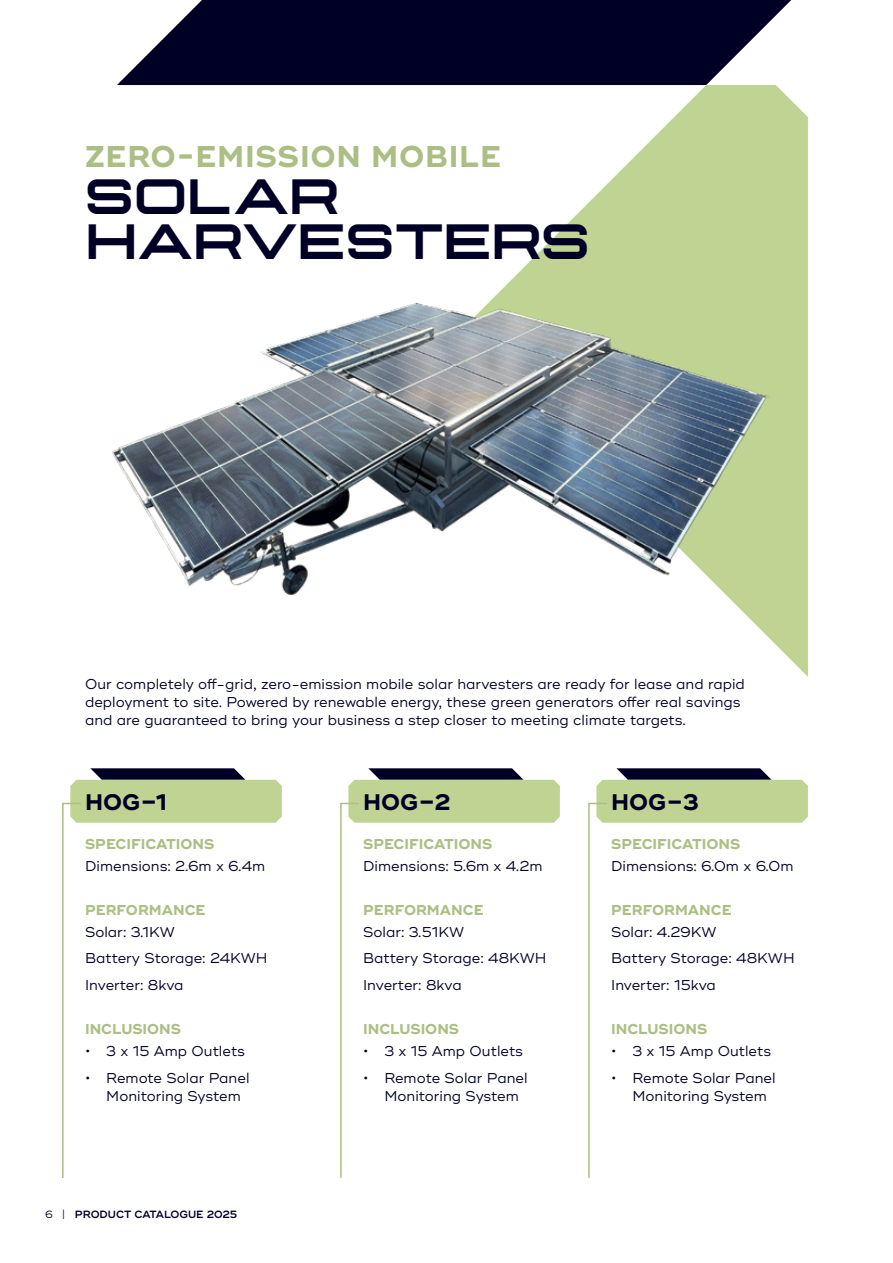
<style>
.page{position:relative;width:893px;height:1263px;background:#fff}
.page>*{position:absolute;margin:0;border:0;box-sizing:border-box;transform-origin:0 0}
.t1{font:900 49.5px/45px "Technovier";color:#000027}
.t2{font:700 30px "Ridley Grotesk";letter-spacing:.025em;color:#abbf84}
.t3{font:700 22.5px "Ridley Grotesk";color:#000027}
.t4{font:14.25px/26.5px "Ridley Grotesk";color:#000027}
.t5{font:700 14.25px "Ridley Grotesk";color:#abbf84}
.t6{font:600 10.5px "Ridley Grotesk";letter-spacing:-.005em;color:#000027}
.s1{font-weight:400}
</style>
<div class="page">
<svg style="left:461px;top:85px;width:347px;height:592px"></svg>
<svg style="left:117px;top:0;width:674px;height:85px;background:#202042"></svg>
<img style="left:112px;top:253px;width:678px;height:378px">
<svg style="left:62px;top:768px;width:220px;height:410px"></svg>
<svg style="left:340px;top:768px;width:220px;height:410px"></svg>
<svg style="left:588px;top:768px;width:220px;height:410px"></svg>
<h2 class="t2" style="left:85px;top:138px;width:417px">ZERO-EMISSION MOBILE</h2>
<h1 class="t1" style="left:85px;top:173px;width:506px">SOLAR<br>HARVESTERS</h1>
<p class="t4" style="left:85px;top:675px;width:661px;line-height:18px">Our completely off-grid, zero-emission mobile solar harvesters are ready for lease and rapid deployment to site. Powered by renewable energy, these green generators offer real savings and are guaranteed to bring your business a step closer to meeting climate targets.</p>
<h3 class="t3" style="left:85px;top:789px;width:83px">HOG–1</h3>
<p class="t5" style="left:85px;top:835px;width:131px">SPECIFICATIONS</p>
<p class="t4" style="left:85px;top:853px;width:182px">Dimensions: 2.6m x 6.4m</p>
<p class="t5" style="left:85px;top:901px;width:122px">PERFORMANCE</p>
<p class="t4" style="left:85px;top:919px;width:184px">Solar: 3.1KW<br>Battery Storage: 24KWH<br>Inverter: 8kva</p>
<p class="t5" style="left:85px;top:1020px;width:98px">INCLUSIONS</p>
<p class="t4" style="left:85px;top:1038px;width:162px">• 3 x 15 Amp Outlets</p>
<p class="t4" style="left:106px;top:1069px;width:145px;line-height:18px;text-indent:-21px">• Remote Solar Panel<br>Monitoring System</p>
<p class="t6" style="left:45px;top:1208px;width:194px"><span class="s1">6 |</span> PRODUCT CATALOGUE 2025</p>
<h3 class="t3" style="left:363px;top:789px;width:89px">HOG–2</h3>
<p class="t5" style="left:363px;top:835px;width:131px">SPECIFICATIONS</p>
<p class="t4" style="left:363px;top:853px;width:181px">Dimensions: 5.6m x 4.2m</p>
<p class="t5" style="left:363px;top:901px;width:122px">PERFORMANCE</p>
<p class="t4" style="left:363px;top:919px;width:185px">Solar: 3.51KW<br>Battery Storage: 48KWH<br>Inverter: 8kva</p>
<p class="t5" style="left:363px;top:1020px;width:98px">INCLUSIONS</p>
<p class="t4" style="left:363px;top:1038px;width:162px">• 3 x 15 Amp Outlets</p>
<p class="t4" style="left:384px;top:1069px;width:145px;line-height:18px;text-indent:-21px">• Remote Solar Panel<br>Monitoring System</p>
<h3 class="t3" style="left:611px;top:789px;width:89px">HOG–3</h3>
<p class="t5" style="left:611px;top:835px;width:131px">SPECIFICATIONS</p>
<p class="t4" style="left:611px;top:853px;width:184px">Dimensions: 6.0m x 6.0m</p>
<p class="t5" style="left:611px;top:901px;width:122px">PERFORMANCE</p>
<p class="t4" style="left:611px;top:919px;width:185px">Solar: 4.29KW<br>Battery Storage: 48KWH<br>Inverter: 15kva</p>
<p class="t5" style="left:611px;top:1020px;width:98px">INCLUSIONS</p>
<p class="t4" style="left:611px;top:1038px;width:162px">• 3 x 15 Amp Outlets</p>
<p class="t4" style="left:632px;top:1069px;width:145px;line-height:18px;text-indent:-21px">• Remote Solar Panel<br>Monitoring System</p>
</div>
